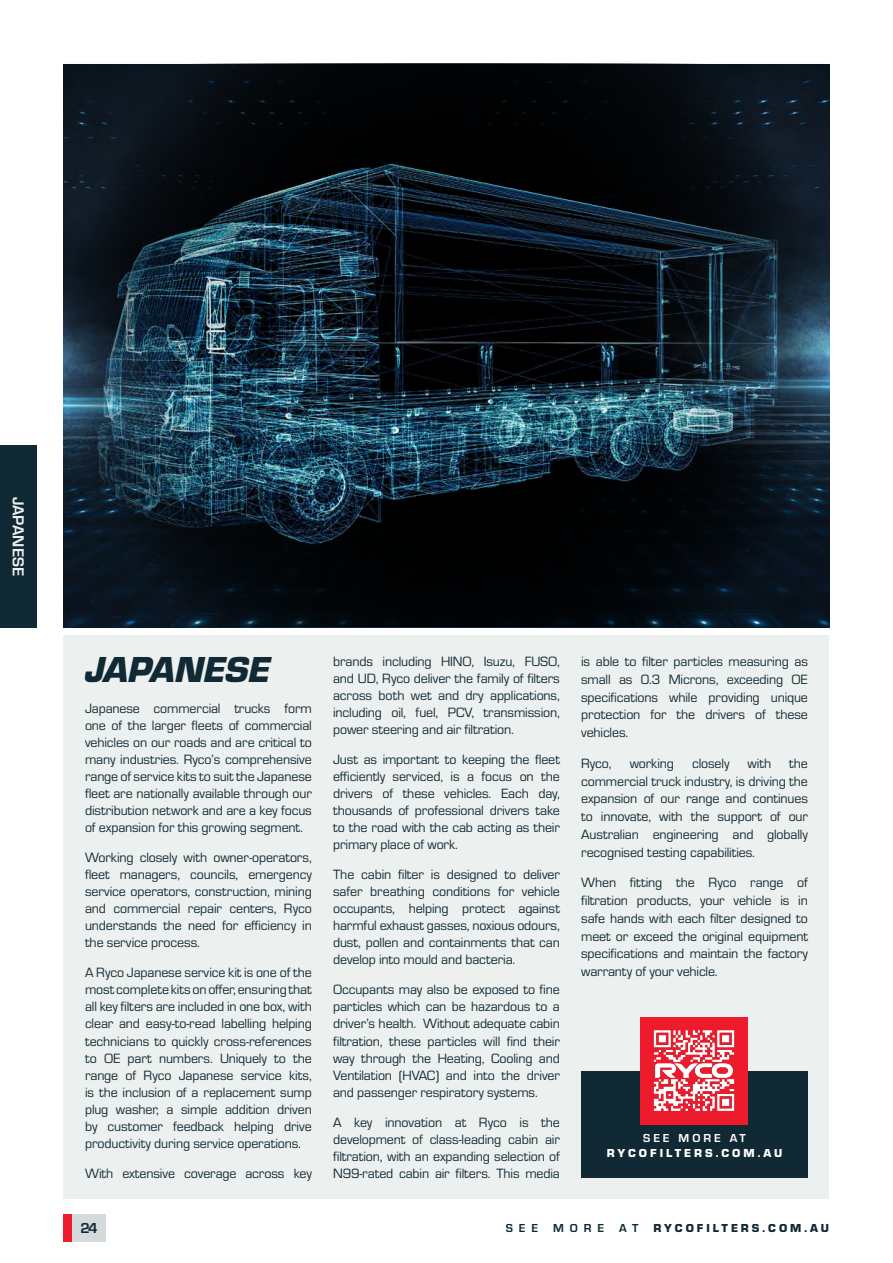
<style>
.page{position:relative;width:893px;height:1263px;background:#fff}
.page>*{position:absolute;margin:0;border:0;box-sizing:border-box;transform-origin:0 0}
.Product_Copy{font:italic 900 37.5px "Eurostile";letter-spacing:-.01em;color:#112934}
.t1{font:700 16.5px "Eurostile";color:#ecf0ee}
.t2{font:700 15px "Eurostile";color:#112934}
.Product_Copy-2{font:13.95px/17.1px "Eurostile";letter-spacing:-.01em;color:#112934;text-align:justify}
.Product_Copy-3{font:900 12px/14.4px "Eurostile";letter-spacing:.25em;color:#fff;text-align:center}
.t3{font:900 12px "Eurostile";letter-spacing:.25em;color:#112934}
.t4{font:700 12px "Eurostile";letter-spacing:.5em;color:#112934}
.s1{font-weight:700}
</style>
<div class="page">
<div style="left:0;top:445px;width:37px;height:182px;background:#112934"></div>
<div style="left:72px;top:1215px;width:34px;height:27px;background:#d5dadc"></div>
<div style="left:63px;top:1215px;width:9px;height:27px;background:#ee1b2d"></div>
<div style="left:64px;top:636px;width:765px;height:563px;background:#ecf0ee"></div>
<img style="left:64px;top:64px;width:765px;height:563px">
<div style="left:581px;top:1071px;width:227px;height:107px;background:#112934"></div>
<div style="left:640px;top:1017px;width:108px;height:107px;background:#ee1b2d"></div>
<img style="left:653px;top:1030px;width:82px;height:81px">
<p class="t1" style="left:30px;top:497px;width:81px;rotate:90deg">JAPANESE</p>
<p class="Product_Copy" style="left:85px;top:642px;width:187px">JAPANESE</p>
<p class="Product_Copy-2" style="left:85px;top:699px;width:228px">Japanese commercial trucks form one of the larger fleets of commercial vehicles on our roads and are critical to many industries. Ryco’s comprehensive range of service kits to suit the Japanese fleet are nationally available through our distribution network and are a key focus of expansion for this growing segment.</p>
<p class="Product_Copy-2" style="left:85px;top:848px;width:228px">Working closely with owner-operators, fleet managers, councils, emergency service operators, construction, mining and commercial repair centers, Ryco understands the need for efficiency in the service process.</p>
<p class="Product_Copy-2" style="left:85px;top:963px;width:228px">A Ryco Japanese service kit is one of the most complete kits on offer, ensuring that all key filters are included in one box, with clear and easy-to-read labelling helping technicians to quickly cross-references to OE part numbers. Uniquely to the range of Ryco Japanese service kits, is the inclusion of a replacement sump plug washer, a simple addition driven by customer feedback helping drive productivity during service operations.</p>
<p class="Product_Copy-2" style="left:85px;top:1164px;width:228px">With extensive coverage across key</p>
<p class="Product_Copy-2" style="left:333px;top:652px;width:228px">brands including HINO, Isuzu, FUSO, and UD, Ryco deliver the family of filters across both wet and dry applications, including oil, fuel, PCV, transmission, power steering and air filtration.</p>
<p class="Product_Copy-2" style="left:333px;top:750px;width:228px">Just as important to keeping the fleet efficiently serviced, is a focus on the drivers of these vehicles. Each day, thousands of professional drivers take to the road with the cab acting as their primary place of work.</p>
<p class="Product_Copy-2" style="left:333px;top:865px;width:228px">The cabin filter is designed to deliver safer breathing conditions for vehicle occupants, helping protect against harmful exhaust gasses, noxious odours, dust, pollen and containments that can develop into mould and bacteria.</p>
<p class="Product_Copy-2" style="left:333px;top:980px;width:228px">Occupants may also be exposed to fine particles which can be hazardous to a driver’s health. Without adequate cabin filtration, these particles will find their way through the Heating, Cooling and Ventilation (HVAC) and into the driver and passenger respiratory systems.</p>
<p class="Product_Copy-2" style="left:333px;top:1113px;width:228px">A key innovation at Ryco is the development of class-leading cabin air filtration, with an expanding selection of N99-rated cabin air filters. This media</p>
<p class="Product_Copy-2" style="left:581px;top:652px;width:228px;line-height:17.9px">is able to filter particles measuring as small as 0.3 Microns, exceeding OE specifications while providing unique protection for the drivers of these vehicles.</p>
<p class="Product_Copy-2" style="left:581px;top:754px;width:32px">Ryco,</p>
<p class="Product_Copy-2" style="left:630px;top:754px;width:46px">working</p>
<p class="Product_Copy-2" style="left:692px;top:754px;width:39px">closely</p>
<p class="Product_Copy-2" style="left:748px;top:754px;width:25px">with</p>
<p class="Product_Copy-2" style="left:581px;top:753px;width:228px;line-height:17.9px;text-indent:208px">the commercial truck industry, is driving the expansion of our range and continues to innovate, with the support of our Australian engineering and globally recognised testing capabilities.</p>
<p class="Product_Copy-2" style="left:581px;top:873px;width:228px;line-height:17.9px">When fitting the Ryco range of filtration products, your vehicle is in safe hands with each filter designed to meet or exceed the original equipment specifications and maintain the factory warranty of your vehicle.</p>
<p class="Product_Copy-3" style="left:607px;top:1130px;width:177px"><span class="s1">SEE MORE AT<br></span>RYCOFILTERS.COM.AU</p>
<p class="t2" style="left:80px;top:1217px;width:19px">24</p>
<p class="t4" style="left:506px;top:1219px;width:34px">SEE</p>
<p class="t4" style="left:553px;top:1219px;width:53px">MORE</p>
<p class="t4" style="left:619px;top:1219px;width:21px">A T</p>
<p class="t3" style="left:653px;top:1219px;width:177px">RYCOFILTERS.COM.AU</p>
</div>
